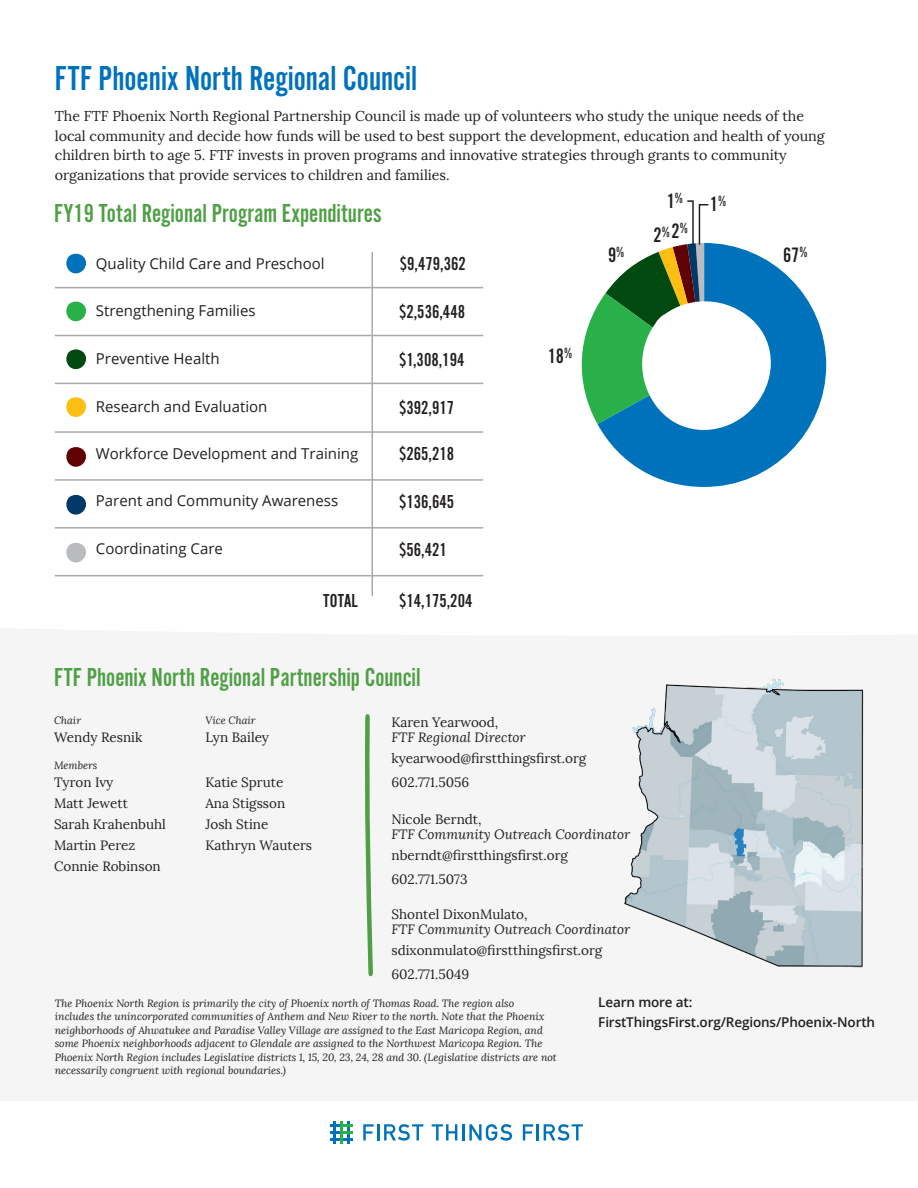
<style>
.page{position:relative;width:918px;height:1188px;background:#fff}
.page>*{position:absolute;margin:0;border:0;box-sizing:border-box;transform-origin:0 0}
.t1{font:36px "Alternate Got No 2 D";color:#0072bc}
.t2{font:27px "Alternate Got No 2 D";color:#4f9f45}
.t3{font:21.6px "Alternate Got No 2 D";color:#231f20}
.t4{font:19.5px "Alternate Got No 2 D";color:#231f20}
.t5{font:15px "Open Sans";color:#231f20}
.t6{font:14.25px/19.5px "Lora";color:#231f20}
.t7{font:13.5px "Lora";color:#231f20}
.t8{font:italic 13.5px "Lora";color:#231f20}
.t9{font:600 13.5px "Open Sans";letter-spacing:-.01em;color:#231f20}
.t10{font:italic 10.5px/13.5px "Lora";color:#231f20}
</style>
<div class="page">
<svg style="left:606px;top:268px;width:220px;height:219px;fill:#0072bc"></svg>
<div style="left:0;top:653px;width:918px;height:448px;background:#f5f5f6"></div>
<img style="left:624px;top:678px;width:240px;height:290px">
<svg style="left:363px;top:1124px;width:60px;height:17px"></svg>
<svg style="left:432px;top:1124px;width:25px;height:17px"></svg>
<hr style="left:462px;top:1124px;width:3px;height:17px;background:#0072bc">
<svg style="left:469px;top:1124px;width:43px;height:17px"></svg>
<svg style="left:523px;top:1124px;width:10px;height:17px"></svg>
<hr style="left:536px;top:1124px;width:3px;height:17px;background:#0072bc">
<svg style="left:544px;top:1124px;width:39px;height:17px"></svg>
<svg style="left:331px;top:1121px;width:22px;height:23px"></svg>
<hr style="left:55px;top:287px;width:428px;height:1px;background:#a8a9ad">
<hr style="left:372px;top:252px;width:1px;height:344px;background:#a8a9ad">
<hr style="left:55px;top:383px;width:428px;height:1px;background:#a8a9ad">
<hr style="left:55px;top:479px;width:428px;height:2px;background:#a8a9ad">
<hr style="left:55px;top:527px;width:428px;height:2px;background:#a8a9ad">
<hr style="left:55px;top:335px;width:428px;height:1px;background:#a8a9ad">
<hr style="left:55px;top:431px;width:428px;height:2px;background:#a8a9ad">
<hr style="left:55px;top:575px;width:428px;height:1px;background:#a8a9ad">
<svg style="left:66px;top:253px;width:20px;height:21px"></svg>
<svg style="left:66px;top:301px;width:20px;height:21px"></svg>
<svg style="left:66px;top:447px;width:20px;height:20px"></svg>
<svg style="left:66px;top:349px;width:20px;height:21px"></svg>
<svg style="left:66px;top:494px;width:20px;height:21px"></svg>
<svg style="left:66px;top:397px;width:20px;height:20px"></svg>
<svg style="left:66px;top:542px;width:20px;height:21px"></svg>
<svg style="left:365px;top:714px;width:8px;height:263px"></svg>
<svg style="left:581px;top:200px;width:198px;height:238px"></svg>
<p class="t1" style="left:55px;top:59px;width:364px">FTF Phoenix North Regional Council</p>
<p class="t6" style="left:55px;top:107px;width:771px">The FTF Phoenix North Regional Partnership Council is made up of volunteers who study the unique needs of the local community and decide how funds will be used to best support the development, education and health of young children birth to age 5. FTF invests in proven programs and innovative strategies through grants to community organizations that provide services to children and families.</p>
<p class="t2" style="left:54px;top:199px;width:329px">FY19 Total Regional Program Expenditures</p>
<p class="t3" style="left:671px;top:220px;width:18px">2<sup>%</sup></p>
<p class="t3" style="left:667px;top:190px;width:18px">1<sup>%</sup></p>
<p class="t3" style="left:710px;top:192px;width:18px">1<sup>%</sup></p>
<p class="t3" style="left:654px;top:223px;width:18px">2<sup>%</sup></p>
<p class="t5" style="left:96px;top:253px;width:230px">Quality Child Care and Preschool</p>
<p class="t5" style="left:96px;top:301px;width:161px">Strengthening Families</p>
<p class="t5" style="left:96px;top:349px;width:125px">Preventive Health</p>
<p class="t5" style="left:96px;top:396px;width:173px">Research and Evaluation</p>
<p class="t5" style="left:96px;top:443px;width:264px">Workforce Development and Training</p>
<p class="t5" style="left:96px;top:491px;width:244px">Parent and Community Awareness</p>
<p class="t5" style="left:96px;top:539px;width:129px">Coordinating Care</p>
<p class="t4" style="left:400px;top:253px;width:68px">$9,479,362</p>
<p class="t4" style="left:399px;top:301px;width:68px">$2,536,448</p>
<p class="t4" style="left:399px;top:349px;width:67px">$1,308,194</p>
<p class="t4" style="left:399px;top:397px;width:57px">$392,917</p>
<p class="t4" style="left:399px;top:443px;width:57px">$265,218</p>
<p class="t4" style="left:399px;top:491px;width:57px">$136,645</p>
<p class="t4" style="left:399px;top:539px;width:49px">$56,421</p>
<p class="t4" style="left:323px;top:590px;width:36px">TOTAL</p>
<p class="t4" style="left:399px;top:590px;width:75px">$14,175,204</p>
<p class="t2" style="left:54px;top:662px;width:368px">FTF Phoenix North Regional Partnership Council</p>
<p class="t3" style="left:548px;top:345px;width:26px">18<sup>%</sup></p>
<p class="t3" style="left:608px;top:244px;width:18px">9<sup>%</sup></p>
<p class="t10" style="left:54px;top:714px;width:29px">Chair</p>
<p class="t10" style="left:206px;top:714px;width:52px">Vice Chair</p>
<p class="t7" style="left:392px;top:714px;width:108px">Karen Yearwood,</p>
<p class="t8" style="left:392px;top:729px;width:136px">FTF Regional Director</p>
<p class="t7" style="left:392px;top:750px;width:196px">kyearwood@firstthingsfirst.org</p>
<p class="t7" style="left:392px;top:774px;width:79px">602.771.5056</p>
<p class="t7" style="left:392px;top:811px;width:92px">Nicole Berndt,</p>
<p class="t8" style="left:392px;top:826px;width:240px">FTF Community Outreach Coordinator</p>
<p class="t7" style="left:392px;top:847px;width:178px">nberndt@firstthingsfirst.org</p>
<p class="t7" style="left:392px;top:871px;width:78px">602.771.5073</p>
<p class="t7" style="left:54px;top:729px;width:90px">Wendy Resnik</p>
<p class="t7" style="left:206px;top:729px;width:65px">Lyn Bailey</p>
<p class="t7" style="left:206px;top:773px;width:79px">Katie Sprute</p>
<p class="t7" style="left:206px;top:794px;width:81px">Ana Stigsson</p>
<p class="t7" style="left:206px;top:815px;width:64px">Josh Stine</p>
<p class="t7" style="left:206px;top:836px;width:108px">Kathryn Wauters</p>
<p class="t10" style="left:54px;top:759px;width:45px">Members</p>
<p class="t7" style="left:54px;top:773px;width:61px">Tyron Ivy</p>
<p class="t7" style="left:54px;top:794px;width:75px">Matt Jewett</p>
<p class="t7" style="left:54px;top:815px;width:113px">Sarah Krahenbuhl</p>
<p class="t7" style="left:54px;top:836px;width:83px">Martin Perez</p>
<p class="t7" style="left:54px;top:857px;width:108px">Connie Robinson</p>
<p class="t7" style="left:392px;top:906px;width:138px">Shontel DixonMulato,</p>
<p class="t8" style="left:392px;top:921px;width:240px">FTF Community Outreach Coordinator</p>
<p class="t7" style="left:392px;top:942px;width:212px">sdixonmulato@firstthingsfirst.org</p>
<p class="t7" style="left:392px;top:966px;width:79px">602.771.5049</p>
<p class="t3" style="left:783px;top:244px;width:26px">67<sup>%</sup></p>
<p class="t10" style="left:55px;top:996px;width:503px">The Phoenix North Region is primarily the city of Phoenix north of Thomas Road. The region also<br>includes the unincorporated communities of Anthem and New River to the north. Note that the Phoenix neighborhoods of Ahwatukee and Paradise Valley Village are assigned to the East Maricopa Region, and some Phoenix neighborhoods adjacent to Glendale are assigned to the Northwest Maricopa Region. The Phoenix North Region includes Legislative districts 1, 15, 20, 23, 24, 28 and 30. (Legislative districts are not necessarily congruent with regional boundaries.)</p>
<p class="t9" style="left:598px;top:993px;width:96px">Learn more at:</p>
<p class="t9" style="left:598px;top:1012px;width:278px">FirstThingsFirst.org/Regions/Phoenix-North</p>
</div>
